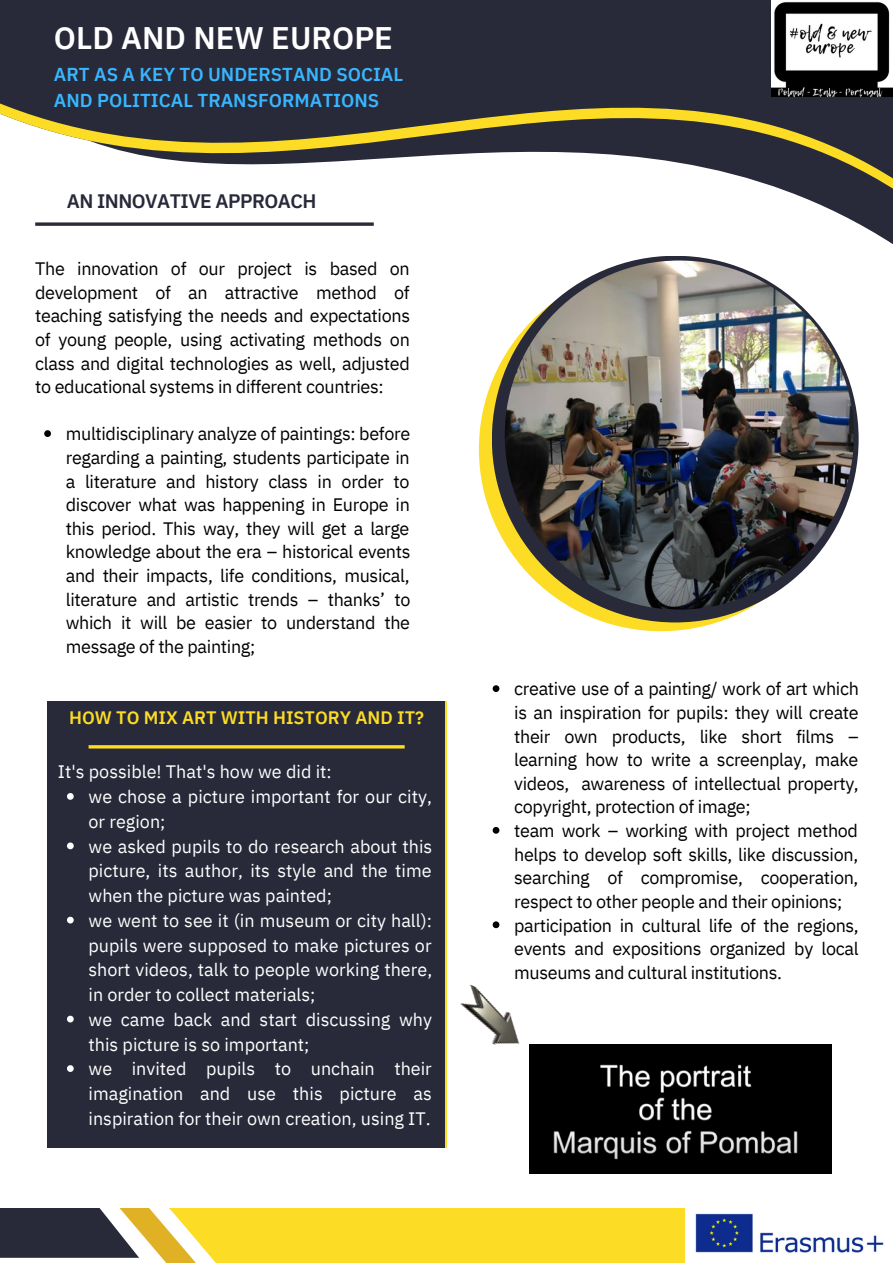
<style>
.page{position:relative;width:893px;height:1264px;background:#fff}
.page>*{position:absolute;margin:0;border:0;box-sizing:border-box;transform-origin:0 0}
.t1{font:600 31.2px "IBM Plex Sans Thai";color:#fff}
.t2{font:600 19.5px "IBM Plex Sans Thai";letter-spacing:-.025em;color:#282939}
.t3{font:600 18.6px/25.3px "IBM Plex Sans Thai";color:#38b6ff}
.t4{font:18px/23.5px "IBM Plex Sans Thai";letter-spacing:-.02em;color:#000;text-align:justify}
.t5{font:18px/24.8px "IBM Plex Sans Thai";color:#fff}
.t6{font:600 18px "IBM Plex Sans Thai";color:#fcdc24}
</style>
<div class="page">
<svg style="left:0;top:0;width:892px;height:280px;fill:#282939"></svg>
<svg style="left:0;top:1208px;width:685px;height:54px"></svg>
<div style="left:479px;top:267px;width:364px;height:364px;background:#fcdc24;border-radius:50%"></div>
<div style="left:492px;top:256px;width:366px;height:366px;background:#282939;border-radius:50%"></div>
<img style="left:504px;top:260px;width:349px;height:349px;border-radius:50%">
<img style="left:771px;top:0;width:121px;height:97px">
<img style="left:695px;top:1213px;width:189px;height:40px">
<svg style="left:35px;top:222px;width:339px;height:4px"></svg>
<img style="left:529px;top:1044px;width:302px;height:129px">
<img style="left:460px;top:985px;width:73px;height:68px">
<svg style="left:44px;top:430px;width:7px;height:7px"></svg>
<div style="left:47px;top:701px;width:397px;height:446px;background:#282939"></div>
<hr style="left:89px;top:745px;width:315px;height:3px;background:#fcdc24">
<svg style="left:67px;top:793px;width:7px;height:6px"></svg>
<svg style="left:67px;top:842px;width:7px;height:7px"></svg>
<svg style="left:67px;top:916px;width:7px;height:7px"></svg>
<svg style="left:67px;top:1015px;width:7px;height:7px"></svg>
<svg style="left:67px;top:1065px;width:7px;height:6px"></svg>
<svg style="left:492px;top:685px;width:7px;height:7px"></svg>
<svg style="left:492px;top:827px;width:7px;height:6px"></svg>
<svg style="left:492px;top:921px;width:7px;height:7px"></svg>
<h1 class="t1" style="left:54px;top:20px;width:340px">OLD AND NEW EUROPE</h1>
<p class="t3" style="left:54px;top:62px;width:351px">ART AS A KEY TO UNDERSTAND SOCIAL<br>AND POLITICAL TRANSFORMATIONS</p>
<p class="t2" style="left:67px;top:189px;width:251px">AN INNOVATIVE APPROACH</p>
<p class="t4" style="left:35px;top:257px;width:376px">The innovation of our project is based on development of an attractive method of teaching satisfying the needs and expectations of young people, using activating methods on class and digital technologies as well, adjusted to educational systems in different countries:</p>
<p class="t4" style="left:66px;top:422px;width:346px">multidisciplinary analyze of paintings: before regarding a painting, students participate in a literature and history class in order to discover what was happening in Europe in this period. This way, they will get a large knowledge about the era – historical events and their impacts, life conditions, musical, literature and artistic trends – thanks’ to which it will be easier to understand the message of the painting;</p>
<p class="t6" style="left:69px;top:707px;width:356px">HOW TO MIX ART WITH HISTORY AND IT?</p>
<p class="t5" style="left:58px;top:759px;width:275px">It's possible! That's how we did it:</p>
<p class="t5" style="left:88px;top:784px;width:345px">we chose a picture important for our city, or region;<br>we asked pupils to do research about this picture, its author, its style and the time when the picture was painted;<br>we went to see it (in museum or city hall): pupils were supposed to make pictures or short videos, talk to people working there, in order to collect materials;<br>we came back and start discussing why this picture is so important;<br>we invited pupils to unchain their imagination and use this picture as inspiration for their own creation, using IT.</p>
<p class="t4" style="left:514px;top:677px;width:346px;text-align:left">creative use of a painting/ work of art which is an inspiration for pupils: they will create their own products, like short films – learning how to write a screenplay, make videos, awareness of intellectual property, copyright, protection of image;<br>team work – working with project method helps to develop soft skills, like discussion, searching of compromise, cooperation, respect to other people and their opinions; participation in cultural life of the regions, events and expositions organized by local museums and cultural institutions.</p>
</div>
